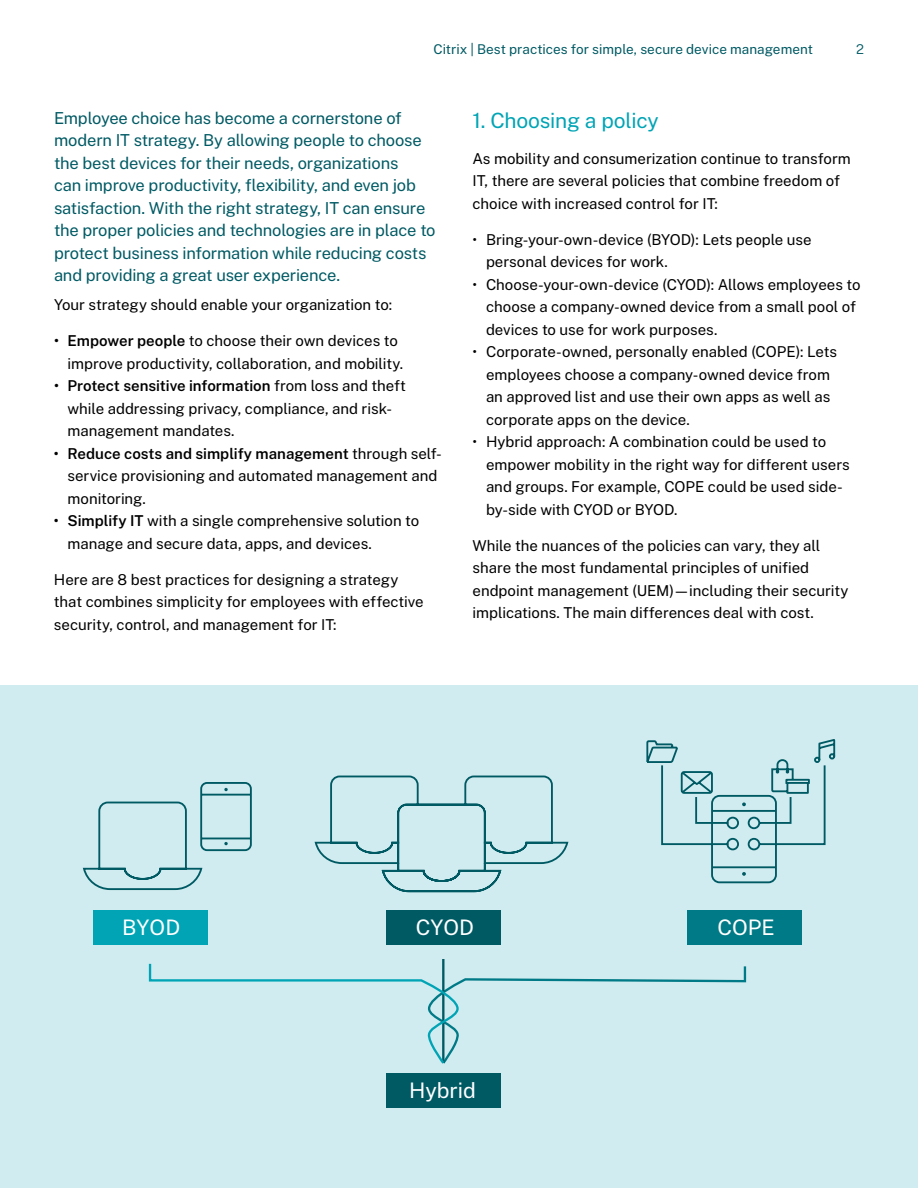
<style>
.page{position:relative;width:918px;height:1188px;background:#fff}
.page>*{position:absolute;margin:0;border:0;box-sizing:border-box;transform-origin:0 0}
.t1{font:21.45px "Public Sans";color:#fff}
.t2{font:21px "Public Sans";letter-spacing:-.01em;color:#00a4b5}
.t3{font:16.5px/22.5px "Public Sans";letter-spacing:-.01em;color:#005a64}
.t4{font:15px/22.5px "Public Sans";color:#000}
.t5{font:13.5px "Public Sans";letter-spacing:.005em;color:#005a64}
.t6{font:300 13.5px "Public Sans";color:#005a64}
.s1{font-weight:600}
</style>
<div class="page">
<div style="left:0;top:686px;width:918px;height:502px;background:#d0ecf0"></div>
<hr style="left:442px;top:959px;width:2px;height:104px;background:#005a64">
<div style="left:93px;top:911px;width:114px;height:34px;background:#00a4b5"></div>
<div style="left:386px;top:911px;width:114px;height:34px;background:#005a64"></div>
<svg style="left:646px;top:739px;width:189px;height:145px"></svg>
<div style="left:687px;top:911px;width:114px;height:34px;background:#007a86"></div>
<svg style="left:148px;top:961px;width:599px;height:103px"></svg>
<div style="left:386px;top:1074px;width:114px;height:34px;background:#005a64"></div>
<svg style="left:83px;top:775px;width:486px;height:118px"></svg>
<p class="t5" style="left:433px;top:39px;width:381px">Citrix | Best practices for simple, secure device management</p>
<p class="t6" style="left:856px;top:39px;width:9px">2</p>
<p class="t3" style="left:54px;top:105px;width:383px">Employee choice has become a cornerstone of modern IT strategy. By allowing people to choose the best devices for their needs, organizations<br>can improve productivity, flexibility, and even job satisfaction. With the right strategy, IT can ensure the proper policies and technologies are in place to protect business information while reducing costs and providing a great user experience.</p>
<p class="t4" style="left:54px;top:293px;width:340px">Your strategy should enable your organization to:</p>
<p class="t4" style="left:68px;top:329px;width:337px;text-indent:-14px"><span class="s1">• Empower people</span> to choose their own devices to improve productivity, collaboration, and mobility.</p>
<p class="t4" style="left:67px;top:374px;width:340px;text-indent:-13px"><span class="s1">• Protect sensitive information</span> from loss and theft while addressing privacy, compliance, and risk&shy;management mandates.</p>
<p class="t4" style="left:67px;top:441px;width:376px;text-indent:-14px"><span class="s1">• Reduce costs and simplify management</span> through self&shy;service provisioning and automated management and monitoring.</p>
<p class="t4" style="left:67px;top:509px;width:353px;text-indent:-14px"><span class="s1">• Simplify IT</span> with a single comprehensive solution to manage and secure data, apps, and devices.</p>
<p class="t4" style="left:54px;top:567px;width:371px">Here are 8 best practices for designing a strategy that combines simplicity for employees with effective security, control, and management for IT:</p>
<h2 class="t2" style="left:472px;top:105px;width:188px">1. Choosing a policy</h2>
<p class="t4" style="left:472px;top:146px;width:380px">As mobility and consumerization continue to transform<br>IT, there are several policies that combine freedom of choice with increased control for IT:</p>
<p class="t4" style="left:486px;top:227px;width:327px;text-indent:-14px">• Bring-your-own-device (BYOD): Lets people use personal devices for work.</p>
<p class="t4" style="left:486px;top:272px;width:376px;text-indent:-14px">• Choose-your-own-device (CYOD): Allows employees to choose a company-owned device from a small pool of devices to use for work purposes.</p>
<p class="t4" style="left:486px;top:340px;width:353px;text-indent:-14px">• Corporate-owned, personally enabled (COPE): Lets employees choose a company-owned device from an approved list and use their own apps as well as corporate apps on the device.</p>
<p class="t4" style="left:486px;top:430px;width:365px;text-indent:-14px">• Hybrid approach: A combination could be used to empower mobility in the right way for different users and groups. For example, COPE could be used side&shy;by-side with CYOD or BYOD.</p>
<p class="t4" style="left:472px;top:533px;width:378px">While the nuances of the policies can vary, they all share the most fundamental principles of unified endpoint management (UEM)—including their security implications. The main differences deal with cost.</p>
<h1 class="t1" style="left:122px;top:911px;width:59px">BYOD</h1>
<h1 class="t1" style="left:416px;top:911px;width:60px">CYOD</h1>
<h1 class="t1" style="left:718px;top:911px;width:59px">COPE</h1>
<h1 class="t1" style="left:409px;top:1074px;width:69px">Hybrid</h1>
</div>
